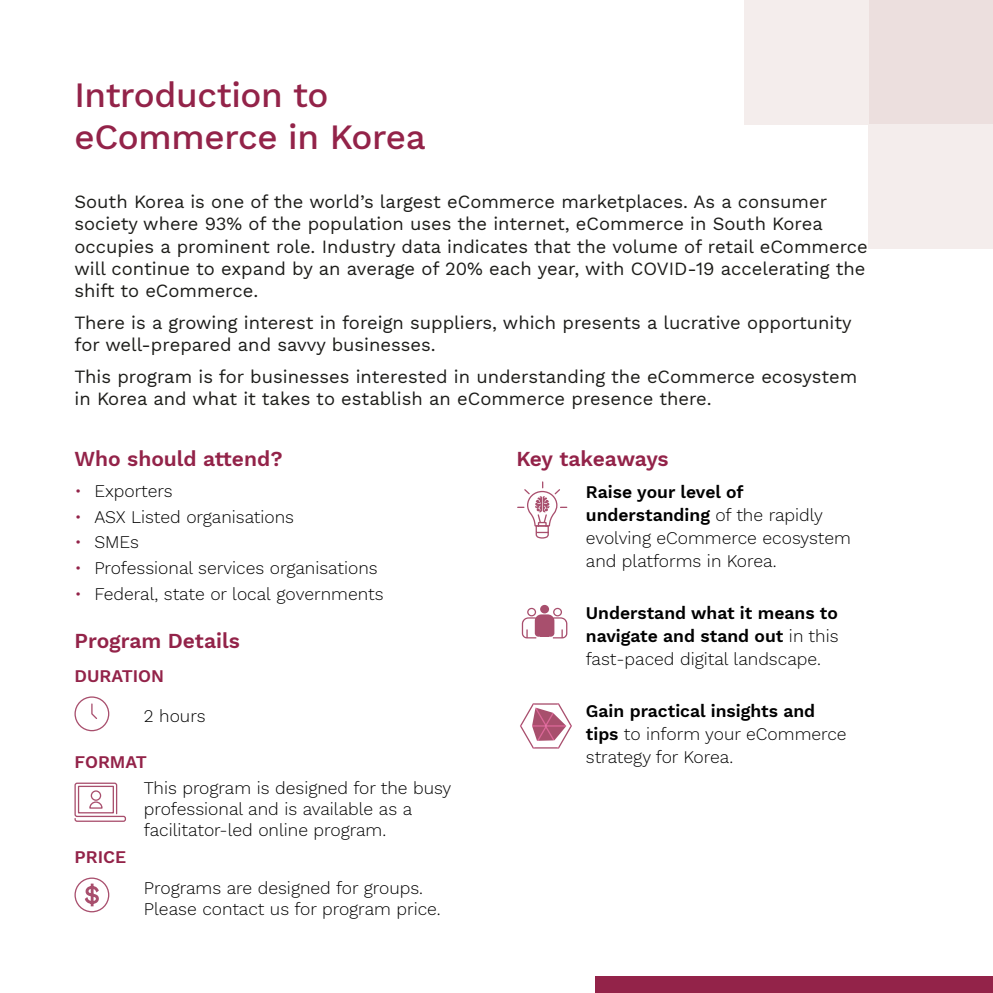
<style>
.page{position:relative;width:993px;height:993px;background:#fff}
.page>*{position:absolute;margin:0;border:0;box-sizing:border-box;transform-origin:0 0}
.t1{font:500 35px/42px "Work Sans";letter-spacing:-.01em;color:#932349}
.t2{font:600 21px "Work Sans";color:#932349}
.t3{font:18.38px/22.1px "Work Sans";color:#1d1d1a}
.t4{font:300 17.5px/22.8px "Work Sans";color:#000}
.t5{font:600 17.5px/22.8px "Work Sans";color:#000;text-align:justify}
.t6{font:600 17.5px "Work Sans";color:#932349}
.s1{color:#932349}
.s2{font-weight:600}
.s3{font-weight:300}
</style>
<div class="page">
<div style="left:595px;top:975px;width:397px;height:17px;background:#932349"></div>
<div style="left:868px;top:0;width:124px;height:124px;background:#ecdfde"></div>
<div style="left:868px;top:124px;width:124px;height:124px;background:#f4edec"></div>
<div style="left:744px;top:0;width:124px;height:124px;background:#f4edec"></div>
<div style="left:74px;top:696px;width:35px;height:35px;border:1px solid #932349;border-radius:50%"></div>
<svg style="left:91px;top:703px;width:6px;height:16px"></svg>
<svg style="left:74px;top:782px;width:52px;height:40px"></svg>
<svg style="left:84px;top:883px;width:15px;height:23px"></svg>
<div style="left:74px;top:877px;width:35px;height:35px;border:1px solid #932349;border-radius:50%"></div>
<svg style="left:517px;top:481px;width:49px;height:58px"></svg>
<svg style="left:540px;top:604px;width:9px;height:9px"></svg>
<svg style="left:521px;top:607px;width:46px;height:31px"></svg>
<svg style="left:520px;top:703px;width:52px;height:46px"></svg>
<hr style="left:520px;top:725px;width:51px;height:1px;background:#932349">
<h1 class="t1" style="left:74px;top:73px;width:352px">Introduction to eCommerce in Korea</h1>
<p class="t3" style="left:74px;top:190px;width:794px">South Korea is one of the world’s largest eCommerce marketplaces. As a consumer society where 93% of the population uses the internet, eCommerce in South Korea occupies a prominent role. Industry data indicates that the volume of retail eCommerce will continue to expand by an average of 20% each year, with COVID-19 accelerating the shift to eCommerce.</p>
<p class="t3" style="left:74px;top:310px;width:778px">There is a growing interest in foreign suppliers, which presents a lucrative opportunity for well-prepared and savvy businesses.</p>
<p class="t3" style="left:74px;top:364px;width:784px">This program is for businesses interested in understanding the eCommerce ecosystem in Korea and what it takes to establish an eCommerce presence there.</p>
<p class="t2" style="left:74px;top:442px;width:209px">Who should attend?</p>
<p class="t4" style="left:74px;top:478px;width:100px"><span class="s1">•</span> Exporters</p>
<p class="t4" style="left:74px;top:504px;width:221px"><span class="s1">•</span> ASX Listed organisations</p>
<p class="t4" style="left:74px;top:530px;width:66px"><span class="s1">•</span> SMEs</p>
<p class="t4" style="left:74px;top:556px;width:304px"><span class="s1">•</span> Professional services organisations</p>
<p class="t4" style="left:74px;top:582px;width:310px"><span class="s1">•</span> Federal, state or local governments</p>
<p class="t2" style="left:74px;top:624px;width:167px">Program Details</p>
<p class="t6" style="left:74px;top:662px;width:91px">DURATION</p>
<p class="t4" style="left:144px;top:703px;width:63px">2 hours</p>
<p class="t6" style="left:74px;top:748px;width:74px">FORMAT</p>
<p class="t4" style="left:144px;top:776px;width:309px;line-height:21px">This program is designed for the busy professional and is available as a facilitator-led online program.</p>
<p class="t6" style="left:74px;top:843px;width:53px">PRICE</p>
<p class="t4" style="left:144px;top:876px;width:298px;line-height:21px">Programs are designed for groups.<br>Please contact us for program price.</p>
<p class="t2" style="left:516px;top:442px;width:154px">Key takeaways</p>
<p class="t4" style="left:585px;top:480px;width:266px"><span class="s2">Raise your level of understanding</span> of the rapidly evolving eCommerce ecosystem and platforms in Korea.</p>
<p class="t5" style="left:585px;top:601px;width:254px">Understand what it means to navigate and stand out <span class="s3">in this fast-paced digital landscape.</span></p>
<p class="t4" style="left:585px;top:699px;width:262px"><span class="s2">Gain practical insights and tips</span> to inform your eCommerce strategy for Korea.</p>
</div>
